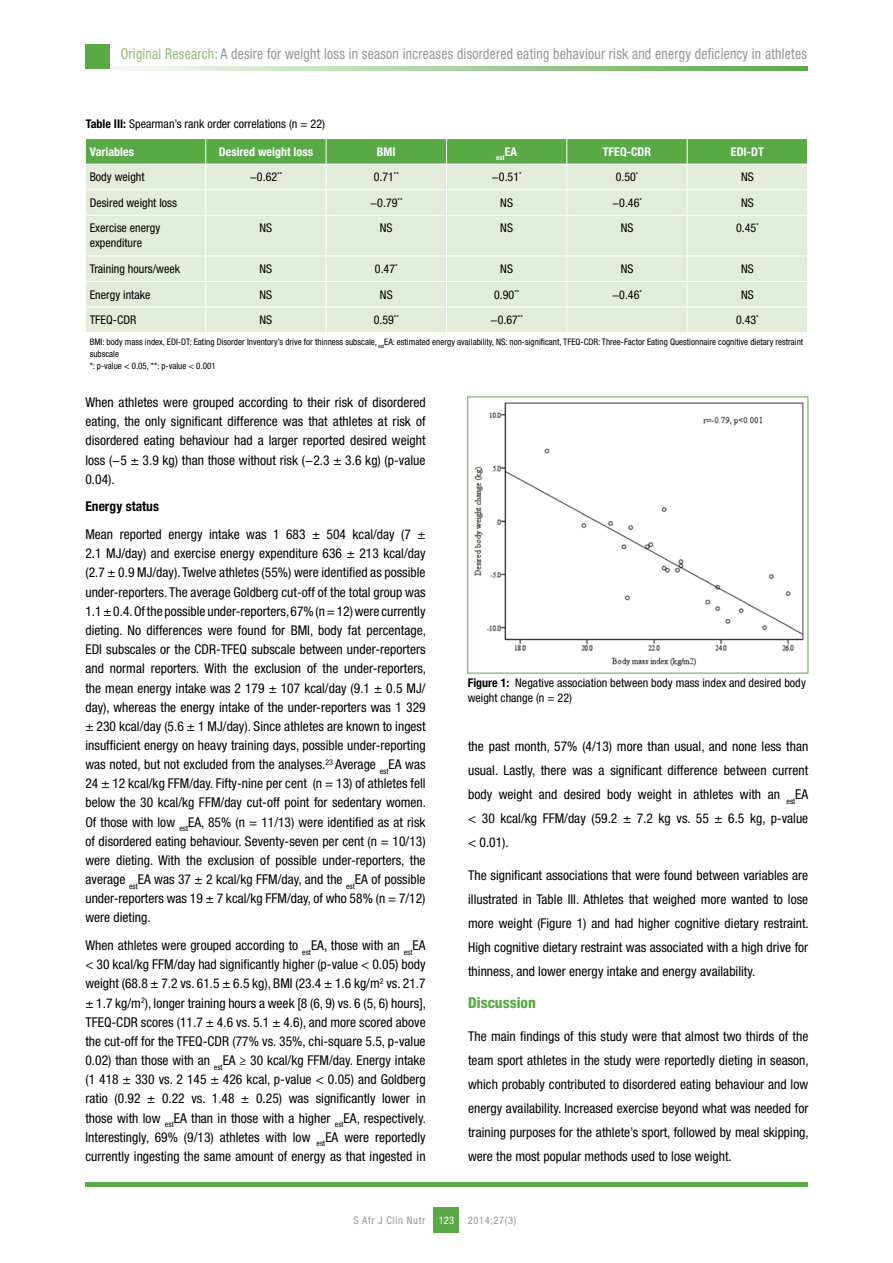
<style>
.page{position:relative;width:893px;height:1263px;background:#fff}
.page>*{position:absolute;margin:0;border:0;box-sizing:border-box;transform-origin:0 0}
.t1{font:condensed 15px "Helvetica Neue LT Std";letter-spacing:.02em;color:#939598;scale:.91 1}
.t2{font:800 condensed 15px "Helvetica Neue LT Std";color:#59aa47}
.t3{font:condensed 13.5px/19.2px "Helvetica Neue LT Std";color:#000;text-align:justify}
.t4{font:700 condensed 13.5px "Helvetica Neue LT Std";color:#000}
.t5{font:condensed 12px/15px "Helvetica Neue LT Std";color:#000}
.t6{font:700 condensed 12px "Helvetica Neue LT Std";color:#fff}
.t7{font:condensed 10.5px "Helvetica Neue LT Std";letter-spacing:.06em;color:#939598}
.t8{font:condensed 10.5px "Helvetica Neue LT Std";color:#fff}
.t9{font:condensed 9px/12px "Helvetica Neue LT Std";color:#000}
.t10{font:700 condensed 7.05px "Helvetica Neue LT Std";color:#fff}
.s1{color:#8cbd76}
.s2{font-weight:700}
</style>
<div class="page">
<div style="left:434px;top:1208px;width:25px;height:25px;background:#59aa47"></div>
<div style="left:85px;top:1182px;width:723px;height:5px;background:#59aa47"></div>
<svg style="left:85px;top:66px;width:723px;height:5px;background:#a8d29f"></svg>
<div style="left:85px;top:44px;width:24px;height:24px;background:#59aa47"></div>
<div style="left:86px;top:216px;width:721px;height:116px;background:#e3ecdb"></div>
<svg style="left:85px;top:138px;width:723px;height:77px;background:#b8d8ad"></svg>
<hr style="left:205px;top:216px;width:1px;height:39px;background:#fff">
<hr style="left:326px;top:216px;width:1px;height:39px;background:#fff">
<hr style="left:446px;top:216px;width:1px;height:39px;background:#fff">
<hr style="left:566px;top:216px;width:1px;height:39px;background:#fff">
<hr style="left:687px;top:216px;width:1px;height:39px;background:#fff">
<hr style="left:85px;top:255px;width:121px;height:1px;background:#fff">
<hr style="left:206px;top:255px;width:120px;height:1px;background:#fff">
<hr style="left:326px;top:255px;width:120px;height:1px;background:#fff">
<hr style="left:446px;top:255px;width:121px;height:1px;background:#fff">
<hr style="left:567px;top:255px;width:120px;height:1px;background:#fff">
<hr style="left:687px;top:255px;width:121px;height:1px;background:#fff">
<hr style="left:85px;top:281px;width:121px;height:1px;background:#fff">
<hr style="left:206px;top:281px;width:120px;height:1px;background:#fff">
<hr style="left:326px;top:281px;width:120px;height:1px;background:#fff">
<hr style="left:446px;top:281px;width:121px;height:1px;background:#fff">
<hr style="left:567px;top:281px;width:120px;height:1px;background:#fff">
<hr style="left:687px;top:281px;width:121px;height:1px;background:#fff">
<hr style="left:85px;top:307px;width:121px;height:1px;background:#fff">
<hr style="left:206px;top:307px;width:120px;height:1px;background:#fff">
<svg style="left:205px;top:256px;width:1px;height:76px"></svg>
<hr style="left:326px;top:307px;width:120px;height:1px;background:#fff">
<svg style="left:326px;top:256px;width:1px;height:76px"></svg>
<hr style="left:446px;top:307px;width:121px;height:1px;background:#fff">
<svg style="left:446px;top:256px;width:1px;height:76px"></svg>
<hr style="left:567px;top:307px;width:120px;height:1px;background:#fff">
<svg style="left:566px;top:256px;width:1px;height:76px"></svg>
<hr style="left:687px;top:307px;width:121px;height:1px;background:#fff">
<svg style="left:687px;top:256px;width:1px;height:76px"></svg>
<img style="left:474px;top:402px;width:330px;height:264px">
<p class="t1" style="left:121px;top:45px;width:756px"><span class="s1">Original Research:</span> A desire for weight loss in season increases disordered eating behaviour risk and energy deficiency in athletes</p>
<p class="t5" style="left:86px;top:117px;width:241px"><span class="s2">Table III:</span> Spearman’s rank order correlations (n = 22)</p>
<p class="t6" style="left:90px;top:144px;width:46px">Variables</p>
<p class="t6" style="left:219px;top:144px;width:96px">Desired weight loss</p>
<p class="t6" style="left:377px;top:144px;width:20px">BMI</p>
<p class="t10" style="left:496px;top:153px;width:22px">est<sup>EA</sup></p>
<p class="t6" style="left:603px;top:144px;width:50px">TFEQ-CDR</p>
<p class="t6" style="left:731px;top:144px;width:34px">EDI-DT</p>
<p class="t5" style="left:90px;top:169px;width:56px">Body weight</p>
<p class="t5" style="left:250px;top:169px;width:34px">−0.62<sup>**</sup></p>
<p class="t5" style="left:374px;top:169px;width:27px">0.71<sup>**</sup></p>
<p class="t5" style="left:492px;top:169px;width:31px">−0.51<sup>*</sup></p>
<p class="t5" style="left:616px;top:169px;width:24px">0.50<sup>*</sup></p>
<p class="t5" style="left:741px;top:169px;width:14px">NS</p>
<p class="t5" style="left:90px;top:195px;width:89px">Desired weight loss</p>
<p class="t5" style="left:370px;top:195px;width:34px">−0.79<sup>**</sup></p>
<p class="t5" style="left:500px;top:195px;width:14px">NS</p>
<p class="t5" style="left:612px;top:195px;width:31px">−0.46<sup>*</sup></p>
<p class="t5" style="left:741px;top:195px;width:14px">NS</p>
<p class="t5" style="left:90px;top:221px;width:72px">Exercise energy expenditure</p>
<p class="t5" style="left:260px;top:221px;width:14px">NS</p>
<p class="t5" style="left:380px;top:221px;width:14px">NS</p>
<p class="t5" style="left:500px;top:221px;width:14px">NS</p>
<p class="t5" style="left:621px;top:221px;width:14px">NS</p>
<p class="t5" style="left:736px;top:221px;width:24px">0.45<sup>*</sup></p>
<p class="t5" style="left:90px;top:261px;width:92px">Training hours/week</p>
<p class="t5" style="left:260px;top:261px;width:14px">NS</p>
<p class="t5" style="left:375px;top:261px;width:24px">0.47<sup>*</sup></p>
<p class="t5" style="left:500px;top:261px;width:14px">NS</p>
<p class="t5" style="left:621px;top:261px;width:14px">NS</p>
<p class="t5" style="left:741px;top:261px;width:14px">NS</p>
<p class="t5" style="left:90px;top:287px;width:62px">Energy intake</p>
<p class="t5" style="left:260px;top:287px;width:14px">NS</p>
<p class="t5" style="left:380px;top:287px;width:14px">NS</p>
<p class="t5" style="left:494px;top:287px;width:27px">0.90<sup>**</sup></p>
<p class="t5" style="left:612px;top:287px;width:31px">−0.46<sup>*</sup></p>
<p class="t5" style="left:741px;top:287px;width:14px">NS</p>
<p class="t5" style="left:90px;top:312px;width:48px">TFEQ-CDR</p>
<p class="t5" style="left:260px;top:312px;width:14px">NS</p>
<p class="t5" style="left:374px;top:312px;width:27px">0.59<sup>**</sup></p>
<p class="t5" style="left:490px;top:312px;width:34px">−0.67<sup>**</sup></p>
<p class="t5" style="left:736px;top:312px;width:24px">0.43<sup>*</sup></p>
<p class="t9" style="left:90px;top:336px;width:715px">BMI: body mass index, EDI-DT: Eating Disorder Inventory’s drive for thinness subscale, <sub>est</sub>EA: estimated energy availability, NS: non-significant, TFEQ-CDR: Three-Factor Eating Questionnaire cognitive dietary restraint subscale<br>*: p-value &lt; 0.05, **: p-value &lt; 0.001</p>
<p class="t3" style="left:85px;top:393px;width:342px">When athletes were grouped according to their risk of disordered eating, the only significant difference was that athletes at risk of disordered eating behaviour had a larger reported desired weight loss (−5 ± 3.9 kg) than those without risk (−2.3 ± 3.6 kg) (p-value 0.04).</p>
<p class="t4" style="left:85px;top:498px;width:75px">Energy status</p>
<p class="t3" style="left:85px;top:525px;width:342px">Mean reported energy intake was 1 683 ± 504 kcal/day (7 ± 2.1 MJ/day) and exercise energy expenditure 636 ± 213 kcal/day (2.7 ± 0.9 MJ/day). Twelve athletes (55%) were identified as possible under-reporters. The average Goldberg cut-off of the total group was 1.1 ± 0.4. Of the possible under-reporters, 67% (n = 12) were currently dieting. No differences were found for BMI, body fat percentage, EDI subscales or the CDR-TFEQ subscale between under-reporters and normal reporters. With the exclusion of the under-reporters, the mean energy intake was 2 179 ± 107 kcal/day (9.1 ± 0.5 MJ/ day), whereas the energy intake of the under-reporters was 1 329 ± 230 kcal/day (5.6 ± 1 MJ/day). Since athletes are known to ingest insufficient energy on heavy training days, possible under-reporting was noted, but not excluded from the analyses.<sup>23</sup> Average <sub>est</sub>EA was 24 ± 12 kcal/kg FFM/day. Fifty-nine per cent (n = 13) of athletes fell below the 30 kcal/kg FFM/day cut-off point for sedentary women.<br>Of those with low <sub>est</sub>EA, 85% (n = 11/13) were identified as at risk of disordered eating behaviour. Seventy-seven per cent (n = 10/13) were dieting. With the exclusion of possible under-reporters, the average <sub>est</sub>EA was 37 ± 2 kcal/kg FFM/day, and the <sub>est</sub>EA of possible under-reporters was 19 ± 7 kcal/kg FFM/day, of who 58% (n = 7/12) were dieting.</p>
<p class="t3" style="left:85px;top:936px;width:342px">When athletes were grouped according to <sub>est</sub>EA, those with an <sub>est</sub>EA &lt; 30 kcal/kg FFM/day had significantly higher (p-value &lt; 0.05) body weight (68.8 ± 7.2 vs. 61.5 ± 6.5 kg), BMI (23.4 ± 1.6 kg/m<sup>2</sup> vs. 21.7 ± 1.7 kg/m<sup>2</sup>), longer training hours a week [8 (6, 9) vs. 6 (5, 6) hours], TFEQ-CDR scores (11.7 ± 4.6 vs. 5.1 ± 4.6), and more scored above the cut-off for the TFEQ-CDR (77% vs. 35%, chi-square 5.5, p-value 0.02) than those with an <sub>est</sub>EA ≥ 30 kcal/kg FFM/day. Energy intake (1 418 ± 330 vs. 2 145 ± 426 kcal, p-value &lt; 0.05) and Goldberg ratio (0.92 ± 0.22 vs. 1.48 ± 0.25) was significantly lower in those with low <sub>est</sub>EA than in those with a higher <sub>est</sub>EA, respectively.<br>Interestingly, 69% (9/13) athletes with low <sub>est</sub>EA were reportedly currently ingesting the same amount of energy as that ingested in</p>
<p class="t5" style="left:468px;top:676px;width:340px"><span class="s2">Figure 1:</span> Negative association between body mass index and desired body weight change (n = 22)</p>
<p class="t3" style="left:468px;top:734px;width:342px;line-height:24px">the past month, 57% (4/13) more than usual, and none less than usual. Lastly, there was a significant difference between current body weight and desired body weight in athletes with an <sub>est</sub>EA &lt; 30 kcal/kg FFM/day (59.2 ± 7.2 kg vs. 55 ± 6.5 kg, p-value &lt; 0.01).</p>
<p class="t3" style="left:468px;top:863px;width:342px;line-height:24px">The significant associations that were found between variables are illustrated in Table III. Athletes that weighed more wanted to lose more weight (Figure 1) and had higher cognitive dietary restraint.<br>High cognitive dietary restraint was associated with a high drive for thinness, and lower energy intake and energy availability.</p>
<p class="t2" style="left:468px;top:994px;width:69px">Discussion</p>
<p class="t3" style="left:468px;top:1024px;width:342px;line-height:24px">The main findings of this study were that almost two thirds of the team sport athletes in the study were reportedly dieting in season, which probably contributed to disordered eating behaviour and low energy availability. Increased exercise beyond what was needed for training purposes for the athlete’s sport, followed by meal skipping, were the most popular methods used to lose weight.</p>
<p class="t7" style="left:354px;top:1214px;width:73px">S Afr J Clin Nutr</p>
<p class="t7" style="left:468px;top:1214px;width:50px">2014;27(3)</p>
<p class="t8" style="left:439px;top:1214px;width:17px">123</p>
</div>
